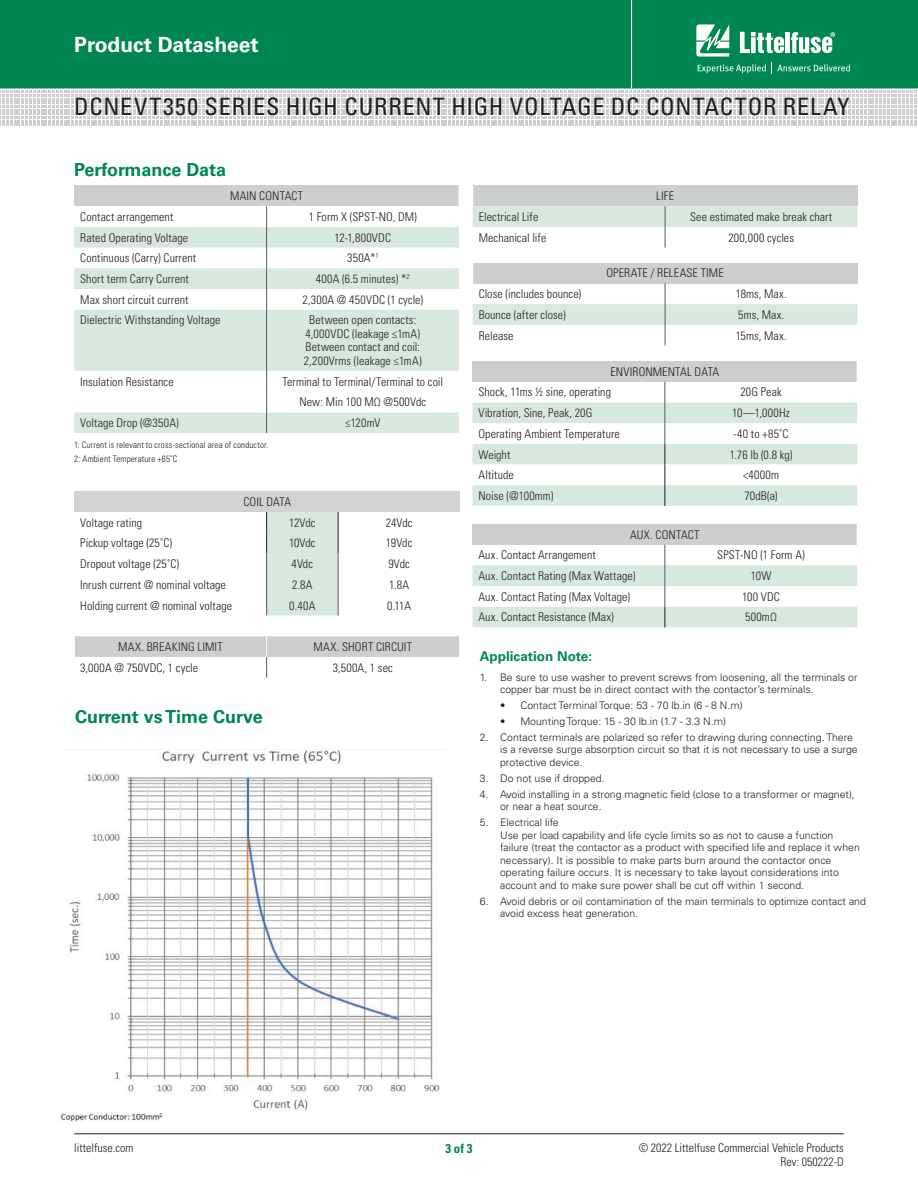
<style>
.page{position:relative;width:918px;height:1188px;background:#fff}
.page>*{position:absolute;margin:0;border:0;box-sizing:border-box;transform-origin:0 0}
.t1{font:condensed 24px "Univers LT Std";letter-spacing:.035em;color:#221f1f}
.t2{font:700 21px "Univers LT Std";color:#fff}
.t3{font:700 18px "Univers LT Std";color:#008751}
.t4{font:700 13.5px "Univers LT Std";color:#008751}
.t5{font:700 condensed 12.75px "Univers LT Std";color:#008751}
.t6{font:300 condensed 12px/13.5px "Univers LT Std";letter-spacing:.005em;color:#221f1f;text-align:center}
.t7{font:300 condensed 12px "Univers LT Std";letter-spacing:.025em;color:#221f1f}
.t8{font:300 10.5px/12.6px "Univers LT Std";color:#221f1f}
.t9{font:300 condensed 9px/13.5px "Univers LT Std";letter-spacing:.02em;color:#221f1f}
</style>
<div class="page">
<div style="left:0;top:0;width:918px;height:88px;background:#008751"></div>
<hr style="left:631px;top:0;width:1px;height:88px;background:#fff">
<hr style="left:74px;top:1134px;width:770px;height:1px;background:#221f1f">
<svg style="left:0;top:91px;width:917px;height:35px"></svg>
<svg style="left:696px;top:24px;width:33px;height:33px"></svg>
<hr style="left:786px;top:32px;width:4px;height:21px;background:#fff">
<svg style="left:791px;top:32px;width:44px;height:21px"></svg>
<svg style="left:740px;top:32px;width:44px;height:21px"></svg>
<svg style="left:698px;top:64px;width:68px;height:9px"></svg>
<svg style="left:772px;top:63px;width:78px;height:11px"></svg>
<div style="left:74px;top:186px;width:385px;height:20px;background:#ccced0"></div>
<svg style="left:74px;top:227px;width:385px;height:206px;fill:#d7e8df"></svg>
<svg style="left:74px;top:289px;width:385px;height:123px"></svg>
<svg style="left:266px;top:206px;width:1px;height:104px"></svg>
<hr style="left:266px;top:310px;width:1px;height:61px;background:#57585a">
<svg style="left:266px;top:371px;width:1px;height:62px"></svg>
<svg style="left:472px;top:186px;width:385px;height:62px"></svg>
<svg style="left:472px;top:361px;width:386px;height:145px"></svg>
<svg style="left:472px;top:263px;width:385px;height:83px"></svg>
<svg style="left:74px;top:636px;width:385px;height:42px"></svg>
<svg style="left:472px;top:524px;width:386px;height:103px"></svg>
<img style="left:60px;top:749px;width:381px;height:372px">
<div style="left:74px;top:491px;width:386px;height:21px;background:#d1d2d4"></div>
<div style="left:266px;top:512px;width:73px;height:104px;background:#d7e8df"></div>
<h2 class="t2" style="left:74px;top:32px;width:186px">Product Datasheet</h2>
<h1 class="t1" style="left:74px;top:93px;width:777px">DCNEVT350 SERIES HIGH CURRENT HIGH VOLTAGE DC CONTACTOR RELAY</h1>
<h3 class="t3" style="left:74px;top:163px;width:153px">Performance Data</h3>
<p class="t6" style="left:230px;top:190px;width:75px">MAIN CONTACT</p>
<p class="t6" style="left:80px;top:211px;width:95px">Contact arrangement</p>
<p class="t6" style="left:309px;top:211px;width:110px">1 Form X (SPST-NO, DM)</p>
<p class="t6" style="left:80px;top:232px;width:110px">Rated Operating Voltage</p>
<p class="t7" style="left:335px;top:233px;width:58px">12-1,800VDC</p>
<p class="t6" style="left:80px;top:252px;width:117px">Continuous (Carry) Current</p>
<p class="t6" style="left:347px;top:252px;width:33px">350A*<sup>1</sup></p>
<p class="t6" style="left:80px;top:273px;width:110px">Short term Carry Current</p>
<p class="t6" style="left:316px;top:273px;width:95px">400A (6.5 minutes) *<sup>2</sup></p>
<p class="t6" style="left:80px;top:294px;width:110px">Max short circuit current</p>
<p class="t6" style="left:303px;top:294px;width:122px">2,300A @ 450VDC (1 cycle)</p>
<p class="t6" style="left:80px;top:314px;width:142px">Dielectric Withstanding Voltage</p>
<p class="t6" style="left:304px;top:314px;width:119px">Between open contacts:<br>4,000VDC (leakage ≤1mA)<br>Between contact and coil:<br>2,200Vrms (leakage ≤1mA)</p>
<p class="t6" style="left:80px;top:376px;width:95px">Insulation Resistance</p>
<p class="t6" style="left:283px;top:372px;width:162px;line-height:20.7px">Terminal to Terminal/Terminal to coil<br>New: Min 100 MΩ @500Vdc</p>
<p class="t6" style="left:80px;top:417px;width:100px">Voltage Drop (@350A)</p>
<p class="t6" style="left:345px;top:417px;width:37px">≤120mV</p>
<p class="t9" style="left:74px;top:439px;width:196px">1: Current is relevant to cross-sectional area of conductor.<br>2: Ambient Temperature +65˚C</p>
<p class="t6" style="left:243px;top:496px;width:49px">COIL DATA</p>
<p class="t6" style="left:80px;top:517px;width:63px">Voltage rating</p>
<p class="t6" style="left:289px;top:517px;width:28px">12Vdc</p>
<p class="t6" style="left:386px;top:517px;width:28px">24Vdc</p>
<p class="t6" style="left:80px;top:537px;width:93px">Pickup voltage (25˚C)</p>
<p class="t6" style="left:289px;top:537px;width:28px">10Vdc</p>
<p class="t6" style="left:386px;top:537px;width:28px">19Vdc</p>
<p class="t6" style="left:80px;top:558px;width:100px">Dropout voltage (25˚C)</p>
<p class="t6" style="left:292px;top:558px;width:23px">4Vdc</p>
<p class="t6" style="left:388px;top:558px;width:23px">9Vdc</p>
<p class="t6" style="left:80px;top:579px;width:147px">Inrush current @ nominal voltage</p>
<p class="t6" style="left:292px;top:579px;width:22px">2.8A</p>
<p class="t6" style="left:389px;top:579px;width:21px">1.8A</p>
<p class="t6" style="left:80px;top:600px;width:153px">Holding current @ nominal voltage</p>
<p class="t6" style="left:289px;top:600px;width:28px">0.40A</p>
<p class="t6" style="left:387px;top:600px;width:25px">0.11A</p>
<p class="t6" style="left:118px;top:641px;width:106px">MAX. BREAKING LIMIT</p>
<p class="t6" style="left:313px;top:641px;width:100px">MAX. SHORT CIRCUIT</p>
<p class="t6" style="left:80px;top:662px;width:119px">3,000A @ 750VDC, 1 cycle</p>
<p class="t6" style="left:333px;top:662px;width:62px">3,500A, 1 sec</p>
<h3 class="t3" style="left:75px;top:710px;width:189px">Current vs Time Curve</h3>
<p class="t6" style="left:656px;top:190px;width:19px">LIFE</p>
<p class="t6" style="left:479px;top:211px;width:61px">Electrical Life</p>
<p class="t6" style="left:690px;top:211px;width:144px">See estimated make break chart</p>
<p class="t6" style="left:479px;top:232px;width:69px">Mechanical life</p>
<p class="t6" style="left:728px;top:232px;width:67px">200,000 cycles</p>
<p class="t6" style="left:606px;top:267px;width:119px">OPERATE / RELEASE TIME</p>
<p class="t6" style="left:479px;top:288px;width:104px">Close (includes bounce)</p>
<p class="t6" style="left:736px;top:288px;width:53px">18ms, Max.</p>
<p class="t6" style="left:479px;top:309px;width:89px">Bounce (after close)</p>
<p class="t6" style="left:738px;top:309px;width:48px">5ms, Max.</p>
<p class="t6" style="left:479px;top:330px;width:36px">Release</p>
<p class="t6" style="left:736px;top:330px;width:52px">15ms, Max.</p>
<p class="t6" style="left:478px;top:362px;width:242px;line-height:20.7px;text-align:left;text-indent:132px">ENVIRONMENTAL DATA<br>Shock, 11ms ½ sine, operating</p>
<p class="t6" style="left:740px;top:386px;width:43px">20G Peak</p>
<p class="t6" style="left:478px;top:407px;width:116px">Vibration, Sine, Peak, 20G</p>
<p class="t6" style="left:732px;top:407px;width:59px">10—1,000Hz</p>
<p class="t6" style="left:478px;top:428px;width:143px">Operating Ambient Temperature</p>
<p class="t6" style="left:733px;top:428px;width:57px">-40 to +85˚C</p>
<p class="t6" style="left:478px;top:448px;width:33px">Weight</p>
<p class="t6" style="left:730px;top:448px;width:64px">1.76 lb (0.8 kg)</p>
<p class="t6" style="left:478px;top:469px;width:37px">Altitude</p>
<p class="t6" style="left:743px;top:469px;width:37px">&lt;4000m</p>
<p class="t6" style="left:478px;top:490px;width:76px">Noise (@100mm)</p>
<p class="t6" style="left:744px;top:490px;width:35px">70dB(a)</p>
<p class="t6" style="left:630px;top:529px;width:71px">AUX. CONTACT</p>
<p class="t6" style="left:478px;top:549px;width:119px">Aux. Contact Arrangement</p>
<p class="t6" style="left:717px;top:549px;width:89px">SPST-NO (1 Form A)</p>
<p class="t6" style="left:478px;top:570px;width:158px">Aux. Contact Rating (Max Wattage)</p>
<p class="t6" style="left:751px;top:570px;width:22px">10W</p>
<p class="t6" style="left:478px;top:591px;width:153px">Aux. Contact Rating (Max Voltage)</p>
<p class="t6" style="left:742px;top:591px;width:39px">100 VDC</p>
<p class="t6" style="left:478px;top:611px;width:137px">Aux. Contact Resistance (Max)</p>
<p class="t6" style="left:745px;top:611px;width:33px">500mΩ</p>
<p class="t4" style="left:480px;top:651px;width:114px">Application Note:</p>
<p class="t8" style="left:500px;top:671px;width:359px;text-indent:-20px">1. Be sure to use washer to prevent screws from loosening, all the terminals or copper bar must be in direct contact with the contactor’s terminals.</p>
<p class="t8" style="left:500px;top:700px;width:244px">• Contact Terminal Torque: 53 - 70 lb.in (6 - 8 N.m)</p>
<p class="t8" style="left:500px;top:716px;width:227px">• Mounting Torque: 15 - 30 lb.in (1.7 - 3.3 N.m)</p>
<p class="t8" style="left:500px;top:731px;width:359px;text-indent:-20px">2. Contact terminals are polarized so refer to drawing during connecting. There is a reverse surge absorption circuit so that it is not necessary to use a surge protective device.</p>
<p class="t8" style="left:480px;top:773px;width:126px">3. Do not use if dropped.</p>
<p class="t8" style="left:500px;top:788px;width:356px;text-indent:-20px">4. Avoid installing in a strong magnetic field (close to a transformer or magnet), or near a heat source.</p>
<p class="t8" style="left:500px;top:817px;width:361px;text-indent:-20px">5. Electrical life<br>Use per load capability and life cycle limits so as not to cause a function failure (treat the contactor as a product with specified life and replace it when necessary). It is possible to make parts burn around the contactor once operating failure occurs. It is necessary to take layout considerations into account and to make sure power shall be cut off within 1 second.</p>
<p class="t8" style="left:500px;top:896px;width:367px;text-indent:-20px">6. Avoid debris or oil contamination of the main terminals to optimize contact and avoid excess heat generation.</p>
<p class="t6" style="left:74px;top:1141px;width:61px">littelfuse.com</p>
<p class="t5" style="left:445px;top:1143px;width:29px">3 of 3</p>
<p class="t6" style="left:639px;top:1141px;width:207px;text-align:right">© 2022 Littelfuse Commercial Vehicle Products<br>Rev: 050222-D</p>
</div>
